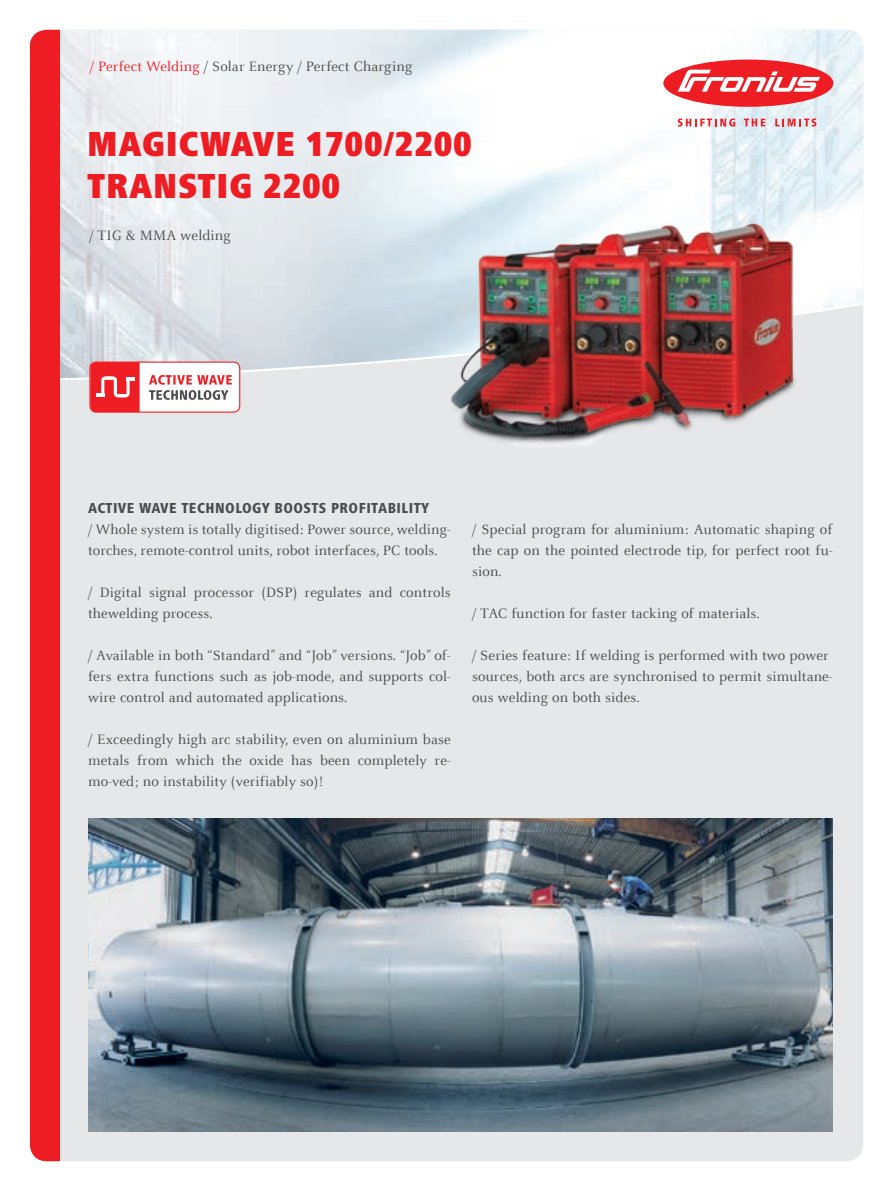
<style>
.page{position:relative;width:893px;height:1191px;background:#fff}
.page>*{position:absolute;margin:0;border:0;box-sizing:border-box;transform-origin:0 0}
.t1{font:900 condensed 36px/42px "Frutiger Next LTW1 G";letter-spacing:.02em;color:#ee1d23}
.t2{font:15px/21px "Celeste Offc Pro";letter-spacing:.01em;color:#4b4c4d}
.t3{font:800 condensed 15px "Frutiger Next LTW1 G";letter-spacing:.03em;color:#4b4c4d}
.s1{color:#ee1d23}
</style>
<div class="page">
<div style="left:30px;top:30px;width:833px;height:1131px;background:#e6e7e9;border-radius:17px"></div>
<svg style="left:60px;top:30px;width:803px;height:353px"></svg>
<div style="left:663px;top:60px;width:170px;height:47px;background:#ee1d23;border-radius:50%"></div>
<svg style="left:678px;top:70px;width:142px;height:22px"></svg>
<svg style="left:678px;top:118px;width:57px;height:9px"></svg>
<svg style="left:744px;top:119px;width:21px;height:7px"></svg>
<svg style="left:775px;top:118px;width:41px;height:9px"></svg>
<div style="left:30px;top:30px;width:30px;height:1131px;background:#ee1d23"></div>
<img style="left:88px;top:818px;width:744px;height:313px">
<img style="left:437px;top:149px;width:375px;height:295px">
<svg style="left:89px;top:361px;width:151px;height:51px;background:#efa3a5"></svg>
<p class="t2" style="left:90px;top:55px;width:324px"><span class="s1">/ Perfect Welding</span> / Solar Energy / Perfect Charging</p>
<h1 class="t1" style="left:87px;top:123px;width:386px">MAGICWAVE 1700/2200<br>TRANSTIG 2200</h1>
<p class="t2" style="left:89px;top:224px;width:143px">/ TIG &amp; MMA welding</p>
<p class="t3" style="left:88px;top:499px;width:342px">ACTIVE WAVE TECHNOLOGY BOOSTS PROFITABILITY</p>
<p class="t2" style="left:88px;top:518px;width:364px">/ Whole system is totally digitised: Power source, welding&shy;torches, remote-control units, robot interfaces, PC tools.</p>
<p class="t2" style="left:88px;top:581px;width:364px">/ Digital signal processor (DSP) regulates and controls thewelding process.</p>
<p class="t2" style="left:88px;top:644px;width:364px;text-align:justify">/ Available in both “Standard” and “Job” versions. “Job” of&shy;fers extra functions such as job-mode, and supports col&shy;wire control and automated applications.</p>
<p class="t2" style="left:88px;top:728px;width:364px;text-align:justify">/ Exceedingly high arc stability, even on aluminium base metals from which the oxide has been completely re&shy;mo-ved; no instability (verifiably so)!</p>
<p class="t2" style="left:472px;top:518px;width:362px;text-align:justify">/ Special program for aluminium: Automatic shaping of the cap on the pointed electrode tip, for perfect root fu&shy;sion.</p>
<p class="t2" style="left:472px;top:602px;width:289px">/ TAC function for faster tacking of materials.</p>
<p class="t2" style="left:472px;top:644px;width:362px">/ Series feature: If welding is performed with two power sources, both arcs are synchronised to permit simultane&shy;ous welding on both sides.</p>
</div>
